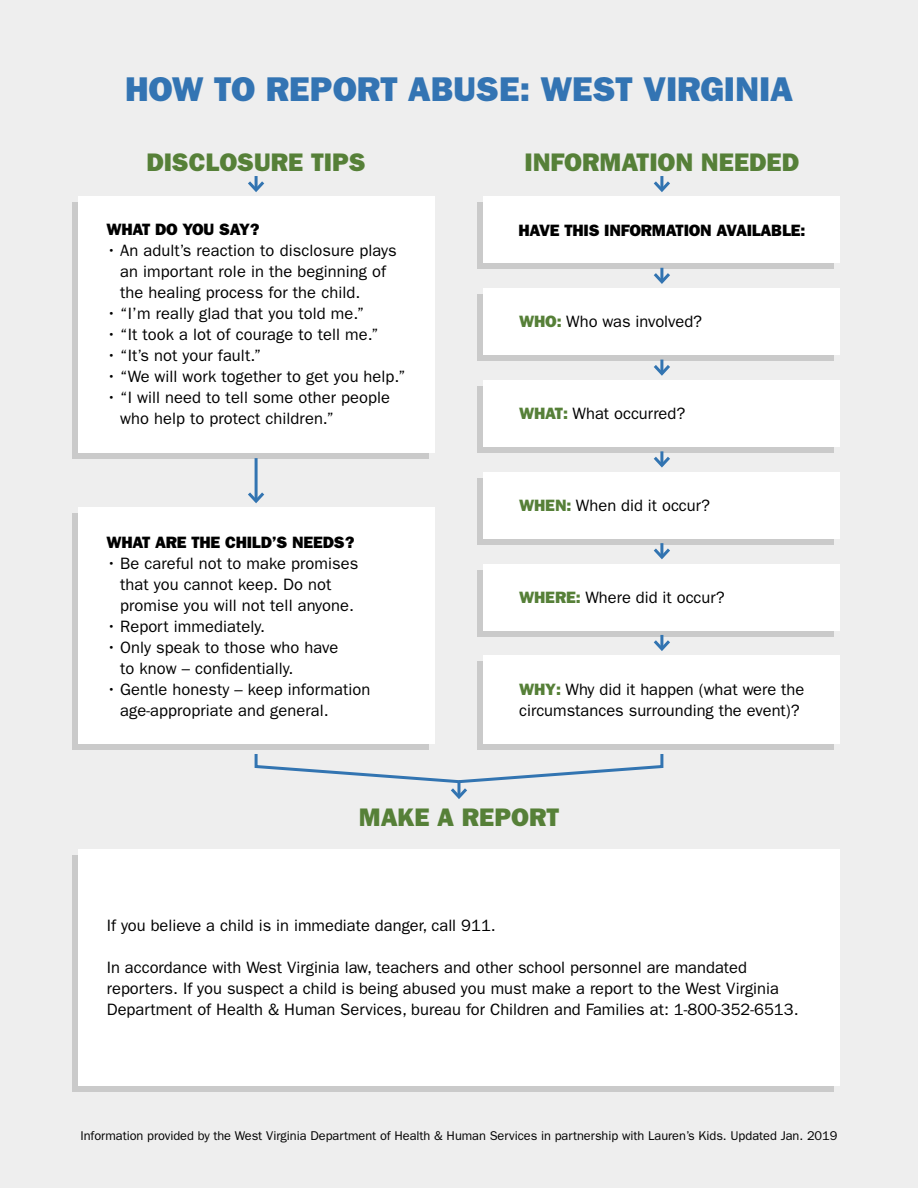
<style>
.page{position:relative;width:918px;height:1188px;background:#eee}
.page>*{position:absolute;margin:0;border:0;box-sizing:border-box;transform-origin:0 0}
.t1{font:34.5px "ITC Franklin Gothic Std Hvy";color:#3374b3}
.t2{font:25.5px "ITC Franklin Gothic Std Hvy";color:#568038}
.t3{font:16.5px/21px "ITC Franklin Gothic Std";letter-spacing:.005em;color:#000}
.t4{font:16.5px "ITC Franklin Gothic Std Hvy";letter-spacing:-.01em;color:#000}
.t5{font:12.75px "ITC Franklin Gothic Std";letter-spacing:-.005em;color:#000}
.s1{font-family:"ITC Franklin Gothic Std Hvy";color:#568038}
</style>
<div class="page">
<div style="left:72px;top:855px;width:762px;height:237px;background:#cacaca"></div>
<div style="left:72px;top:203px;width:356px;height:256px;background:#cacaca"></div>
<div style="left:78px;top:197px;width:356px;height:256px;background:#fff"></div>
<div style="left:72px;top:514px;width:356px;height:236px;background:#cacaca"></div>
<div style="left:78px;top:508px;width:356px;height:236px;background:#fff"></div>
<div style="left:78px;top:849px;width:762px;height:237px;background:#fff"></div>
<div style="left:478px;top:203px;width:356px;height:66px;background:#cacaca"></div>
<div style="left:484px;top:197px;width:356px;height:66px;background:#fff"></div>
<div style="left:478px;top:295px;width:356px;height:66px;background:#cacaca"></div>
<div style="left:484px;top:289px;width:356px;height:66px;background:#fff"></div>
<div style="left:478px;top:386px;width:356px;height:67px;background:#cacaca"></div>
<div style="left:484px;top:380px;width:356px;height:67px;background:#fff"></div>
<div style="left:478px;top:478px;width:356px;height:67px;background:#cacaca"></div>
<div style="left:484px;top:472px;width:356px;height:67px;background:#fff"></div>
<svg style="left:478px;top:570px;width:356px;height:66px;fill:#cacaca"></svg>
<div style="left:484px;top:564px;width:356px;height:66px;background:#fff"></div>
<div style="left:478px;top:662px;width:356px;height:88px;background:#cacaca"></div>
<div style="left:484px;top:656px;width:356px;height:88px;background:#fff"></div>
<hr style="left:255px;top:458px;width:3px;height:43px;background:#3274b1">
<svg style="left:248px;top:489px;width:17px;height:15px"></svg>
<hr style="left:255px;top:176px;width:3px;height:14px;background:#3274b1">
<svg style="left:248px;top:178px;width:17px;height:14px"></svg>
<hr style="left:660px;top:635px;width:3px;height:14px;background:#3274b1">
<svg style="left:653px;top:637px;width:17px;height:14px"></svg>
<hr style="left:660px;top:543px;width:3px;height:14px;background:#3274b1">
<svg style="left:653px;top:545px;width:17px;height:15px"></svg>
<hr style="left:660px;top:451px;width:3px;height:14px;background:#3274b1">
<svg style="left:653px;top:453px;width:17px;height:15px"></svg>
<hr style="left:660px;top:360px;width:3px;height:14px;background:#3274b1">
<svg style="left:654px;top:362px;width:16px;height:14px"></svg>
<hr style="left:660px;top:268px;width:3px;height:14px;background:#3274b1">
<svg style="left:653px;top:270px;width:17px;height:14px"></svg>
<svg style="left:254px;top:754px;width:410px;height:45px"></svg>
<hr style="left:660px;top:176px;width:3px;height:14px;background:#3274b1">
<svg style="left:653px;top:178px;width:17px;height:14px"></svg>
<h1 class="t1" style="left:125px;top:69px;width:669px">HOW TO REPORT ABUSE: WEST VIRGINIA</h1>
<h2 class="t2" style="left:146px;top:147px;width:221px">DISCLOSURE TIPS</h2>
<p class="t4" style="left:107px;top:220px;width:155px">WHAT DO YOU SAY?</p>
<p class="t3" style="left:120px;top:240px;width:278px;text-indent:-13px">• An adult’s reaction to disclosure plays an important role in the beginning of the healing process for the child.</p>
<p class="t3" style="left:107px;top:303px;width:259px">• “I’m really glad that you told me.”</p>
<p class="t3" style="left:107px;top:324px;width:274px">• “It took a lot of courage to tell me.”</p>
<p class="t3" style="left:107px;top:345px;width:156px">• “It’s not your fault.”</p>
<p class="t3" style="left:107px;top:366px;width:301px">• “We will work together to get you help.”</p>
<p class="t3" style="left:120px;top:387px;width:272px;text-indent:-13px">• “I will need to tell some other people who help to protect children.”</p>
<p class="t4" style="left:107px;top:533px;width:250px">WHAT ARE THE CHILD’S NEEDS?</p>
<p class="t3" style="left:120px;top:553px;width:240px;text-indent:-13px">• Be careful not to make promises that you cannot keep. Do not promise you will not tell anyone.</p>
<p class="t3" style="left:107px;top:616px;width:160px">• Report immediately.</p>
<p class="t3" style="left:120px;top:637px;width:220px;text-indent:-13px">• Only speak to those who have to know – confidentially.</p>
<p class="t3" style="left:120px;top:679px;width:252px;text-indent:-13px">• Gentle honesty – keep information age-appropriate and general.</p>
<h2 class="t2" style="left:525px;top:147px;width:276px">INFORMATION NEEDED</h2>
<p class="t4" style="left:518px;top:220px;width:289px">HAVE THIS INFORMATION AVAILABLE:</p>
<p class="t3" style="left:519px;top:311px;width:184px"><span class="s1">WHO:</span> Who was involved?</p>
<p class="t3" style="left:519px;top:403px;width:168px"><span class="s1">WHAT:</span> What occurred?</p>
<p class="t3" style="left:519px;top:495px;width:192px"><span class="s1">WHEN:</span> When did it occur?</p>
<p class="t3" style="left:519px;top:587px;width:207px"><span class="s1">WHERE:</span> Where did it occur?</p>
<p class="t3" style="left:519px;top:679px;width:287px"><span class="s1">WHY:</span> Why did it happen (what were the circumstances surrounding the event)?</p>
<h2 class="t2" style="left:359px;top:802px;width:202px">MAKE A REPORT</h2>
<p class="t3" style="left:107px;top:915px;width:391px">If you believe a child is in immediate danger, call 911.</p>
<p class="t3" style="left:107px;top:957px;width:693px">In accordance with West Virginia law, teachers and other school personnel are mandated reporters. If you suspect a child is being abused you must make a report to the West Virginia<br>Department of Health &amp; Human Services, bureau for Children and Families at: 1-800-352-6513.</p>
<p class="t5" style="left:80px;top:1129px;width:759px">Information provided by the West Virginia Department of Health &amp; Human Services in partnership with Lauren’s Kids. Updated Jan. 2019</p>
</div>
